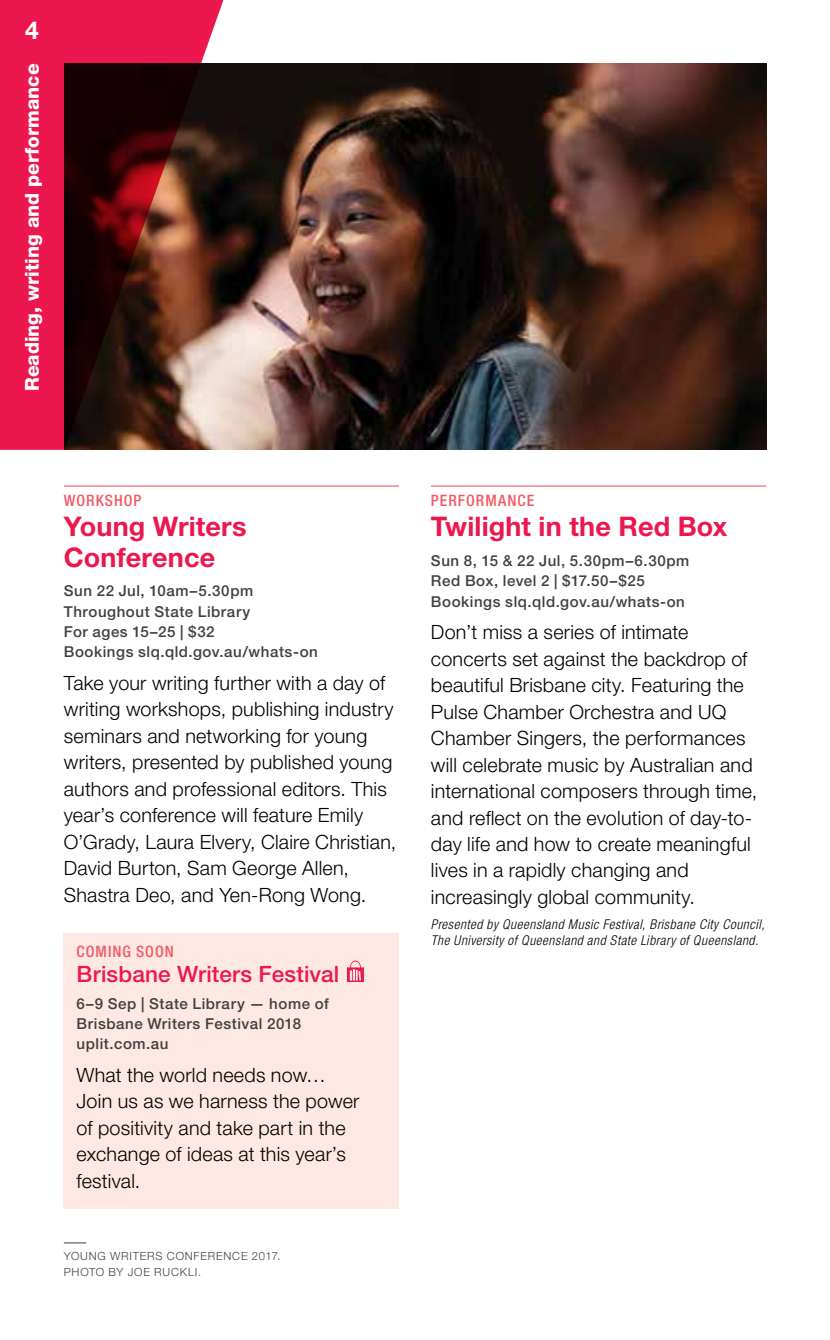
<style>
.page{position:relative;width:830px;height:1340px;background:#fff}
.page>*{position:absolute;margin:0;border:0;box-sizing:border-box;transform-origin:0 0}
.t1{font:700 27px/30.4px "Helvetica Neue LT Std";letter-spacing:.005em;color:#ed174f}
.t2{font:700 24.75px "Helvetica Neue LT Std";color:#fff}
.t3{font:500 22.5px "Helvetica Neue LT Std";letter-spacing:.01em;color:#ed174f}
.t4{font:300 19.8px/26.6px "Helvetica Neue LT Std";letter-spacing:.01em;color:#000}
.t5{font:800 19.12px "Helvetica Neue LT Std";color:#fff}
.t6{font:500 condensed 15.75px "Helvetica Neue LT Std";letter-spacing:.065em;color:#f15b67}
.t7{font:500 15.08px/20.2px "Helvetica Neue LT Std";letter-spacing:.035em;color:#414042}
.t8{font:italic 300 condensed 13.5px/15.8px "Helvetica Neue LT Std";letter-spacing:.04em;color:#000}
.t9{font:300 11.25px/15.8px "Helvetica Neue LT Std";letter-spacing:.07em;color:#414042}
</style>
<div class="page">
<img style="left:230px;top:64px;width:535px;height:386px">
<svg style="left:64px;top:1242px;width:22px;height:1px"></svg>
<svg style="left:0;top:0;width:230px;height:450px;background:#862233"></svg>
<hr style="left:431px;top:485px;width:334px;height:1px;background:#f15b67">
<hr style="left:64px;top:485px;width:335px;height:1px;background:#f15b67">
<div style="left:64px;top:933px;width:335px;height:275px;background:#fde8e3"></div>
<svg style="left:347px;top:960px;width:17px;height:22px"></svg>
<p class="t2" style="left:25px;top:15px;width:15px">4</p>
<p class="t5" style="left:21px;top:391px;width:329px;rotate:-90deg">Reading, writing and performance</p>
<p class="t6" style="left:64px;top:491px;width:79px">WORKSHOP</p>
<h1 class="t1" style="left:64px;top:511px;width:184px">Young Writers<br>Conference</h1>
<p class="t7" style="left:64px;top:580px;width:255px">Sun 22 Jul, 10am–5.30pm<br>Throughout State Library<br>For ages 15–25 | $32<br>Bookings slq.qld.gov.au/whats-on</p>
<p class="t4" style="left:64px;top:669px;width:334px">Take your writing further with a day of writing workshops, publishing industry seminars and networking for young writers, presented by published young authors and professional editors. This year’s conference will feature Emily O’Grady, Laura Elvery, Claire Christian, David Burton, Sam George Allen, Shastra Deo, and Yen-Rong Wong.</p>
<p class="t6" style="left:77px;top:942px;width:99px">COMING SOON</p>
<p class="t3" style="left:77px;top:960px;width:264px">Brisbane Writers Festival</p>
<p class="t7" style="left:77px;top:993px;width:254px">6–9 Sep | State Library — home of<br>Brisbane Writers Festival 2018 uplit.com.au</p>
<p class="t4" style="left:77px;top:1061px;width:284px">What the world needs now…<br>Join us as we harness the power of positivity and take part in the exchange of ideas at this year’s festival.</p>
<p class="t9" style="left:64px;top:1248px;width:218px">YOUNG WRITERS CONFERENCE 2017.<br>PHOTO BY JOE RUCKLI.</p>
<p class="t6" style="left:431px;top:491px;width:105px">PERFORMANCE</p>
<h1 class="t1" style="left:431px;top:511px;width:298px">Twilight in the Red Box</h1>
<p class="t7" style="left:431px;top:550px;width:260px">Sun 8, 15 &amp; 22 Jul, 5.30pm–6.30pm<br>Red Box, level 2 | $17.50–$25<br>Bookings slq.qld.gov.au/whats-on</p>
<p class="t4" style="left:431px;top:618px;width:327px">Don’t miss a series of intimate concerts set against the backdrop of beautiful Brisbane city. Featuring the Pulse Chamber Orchestra and UQ Chamber Singers, the performances will celebrate music by Australian and international composers through time, and reflect on the evolution of day-to&shy;day life and how to create meaningful lives in a rapidly changing and increasingly global community.</p>
<p class="t8" style="left:431px;top:916px;width:335px">Presented by Queensland Music Festival, Brisbane City Council,<br>The University of Queensland and State Library of Queensland.</p>
</div>
